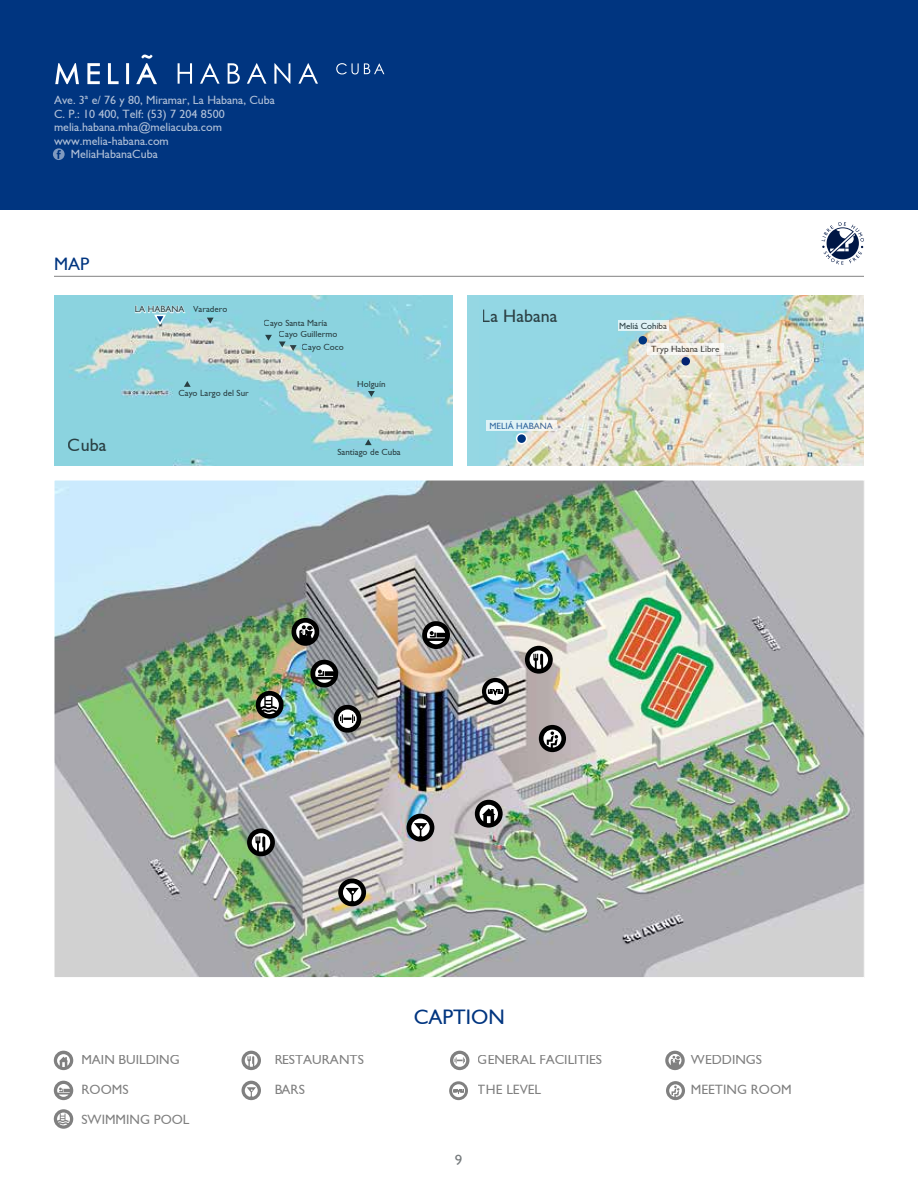
<style>
.page{position:relative;width:918px;height:1188px;background:#fff}
.page>*{position:absolute;margin:0;border:0;box-sizing:border-box;transform-origin:0 0}
.t1{font:21px "Gill Sans";color:#003580}
.t2{font:18px "Gill Sans";color:#000}
.t3{font:18px "Gill Sans";color:#003580}
.t4{font:15px "Gill Sans";color:#767b7d}
.t5{font:13.5px "Gill Sans";color:#000}
.t6{font:12px "Gill Sans";color:#fff}
.t7{font:9px/12.9px "Gill Sans";color:#000}
.t8{font:9px "Gill Sans";color:#003580}
</style>
<div class="page">
<div style="left:0;top:0;width:918px;height:210px;background:#003580"></div>
<svg style="left:178px;top:63px;width:14px;height:21px"></svg>
<svg style="left:200px;top:63px;width:20px;height:21px"></svg>
<svg style="left:228px;top:63px;width:12px;height:21px"></svg>
<svg style="left:247px;top:63px;width:19px;height:21px"></svg>
<svg style="left:274px;top:63px;width:16px;height:21px"></svg>
<svg style="left:298px;top:63px;width:20px;height:21px"></svg>
<svg style="left:55px;top:55px;width:102px;height:29px"></svg>
<svg style="left:336px;top:63px;width:48px;height:11px"></svg>
<svg style="left:53px;top:148px;width:12px;height:12px"></svg>
<hr style="left:54px;top:276px;width:810px;height:1px;background:#000">
<img style="left:56px;top:482px;width:807px;height:494px">
<div style="left:247px;top:828px;width:28px;height:28px;background:#000;border-radius:50%"></div>
<svg style="left:252px;top:833px;width:18px;height:19px"></svg>
<div style="left:525px;top:646px;width:28px;height:28px;background:#000;border-radius:50%"></div>
<svg style="left:530px;top:650px;width:18px;height:19px"></svg>
<div style="left:334px;top:705px;width:27px;height:28px;background:#000;border-radius:50%"></div>
<svg style="left:338px;top:710px;width:19px;height:18px"></svg>
<div style="left:407px;top:814px;width:27px;height:28px;background:#000;border-radius:50%"></div>
<svg style="left:411px;top:819px;width:19px;height:18px"></svg>
<div style="left:256px;top:691px;width:28px;height:28px;background:#000;border-radius:50%"></div>
<svg style="left:260px;top:696px;width:19px;height:18px"></svg>
<div style="left:310px;top:660px;width:28px;height:28px;background:#000;border-radius:50%"></div>
<svg style="left:315px;top:664px;width:18px;height:19px"></svg>
<div style="left:422px;top:621px;width:28px;height:28px;background:#000;border-radius:50%"></div>
<svg style="left:427px;top:626px;width:18px;height:18px"></svg>
<div style="left:475px;top:800px;width:28px;height:28px;background:#000;border-radius:50%"></div>
<svg style="left:480px;top:805px;width:18px;height:18px"></svg>
<div style="left:338px;top:878px;width:28px;height:28px;background:#000;border-radius:50%"></div>
<svg style="left:343px;top:883px;width:18px;height:18px"></svg>
<div style="left:482px;top:678px;width:27px;height:27px;background:#000;border-radius:50%"></div>
<svg style="left:486px;top:682px;width:19px;height:19px"></svg>
<svg style="left:488px;top:689px;width:15px;height:8px"></svg>
<div style="left:539px;top:725px;width:27px;height:27px;background:#000;border-radius:50%"></div>
<svg style="left:543px;top:730px;width:18px;height:18px"></svg>
<div style="left:291px;top:618px;width:28px;height:28px;background:#000;border-radius:50%"></div>
<svg style="left:296px;top:623px;width:19px;height:16px"></svg>
<img style="left:54px;top:296px;width:399px;height:170px">
<div style="left:468px;top:296px;width:395px;height:170px;background:#95d7e3"></div>
<img style="left:496px;top:296px;width:367px;height:170px">
<svg style="left:207px;top:318px;width:7px;height:6px"></svg>
<svg style="left:134px;top:304px;width:53px;height:23px"></svg>
<svg style="left:265px;top:335px;width:7px;height:6px"></svg>
<svg style="left:368px;top:391px;width:7px;height:6px"></svg>
<svg style="left:279px;top:341px;width:18px;height:10px"></svg>
<svg style="left:365px;top:439px;width:7px;height:6px"></svg>
<div style="left:681px;top:357px;width:9px;height:9px;background:#002270;border-radius:50%"></div>
<div style="left:517px;top:434px;width:10px;height:10px;background:#003580;border-radius:50%"></div>
<div style="left:516px;top:433px;width:11px;height:11px;border:2px solid #fff;border-radius:50%"></div>
<div style="left:639px;top:336px;width:8px;height:9px;background:#003580;border-radius:50%"></div>
<svg style="left:647px;top:344px;width:76px;height:11px"></svg>
<svg style="left:486px;top:420px;width:71px;height:11px"></svg>
<svg style="left:618px;top:321px;width:50px;height:10px"></svg>
<svg style="left:242px;top:1051px;width:19px;height:19px"></svg>
<svg style="left:245px;top:1054px;width:13px;height:13px"></svg>
<svg style="left:450px;top:1051px;width:19px;height:19px"></svg>
<svg style="left:453px;top:1054px;width:13px;height:13px"></svg>
<svg style="left:242px;top:1081px;width:19px;height:19px"></svg>
<svg style="left:245px;top:1084px;width:13px;height:13px"></svg>
<svg style="left:54px;top:1109px;width:19px;height:20px"></svg>
<svg style="left:57px;top:1113px;width:13px;height:12px"></svg>
<svg style="left:54px;top:1081px;width:19px;height:19px"></svg>
<svg style="left:57px;top:1084px;width:13px;height:13px"></svg>
<svg style="left:665px;top:1051px;width:20px;height:19px"></svg>
<svg style="left:669px;top:1054px;width:12px;height:11px"></svg>
<svg style="left:54px;top:1051px;width:19px;height:19px"></svg>
<svg style="left:57px;top:1054px;width:13px;height:13px"></svg>
<svg style="left:449px;top:1081px;width:19px;height:19px"></svg>
<div style="left:452px;top:1084px;width:13px;height:13px;background:#fff;border-radius:50%"></div>
<svg style="left:453px;top:1089px;width:11px;height:6px"></svg>
<svg style="left:666px;top:1081px;width:19px;height:19px"></svg>
<svg style="left:669px;top:1084px;width:13px;height:13px"></svg>
<svg style="left:184px;top:381px;width:7px;height:6px"></svg>
<svg style="left:821px;top:222px;width:43px;height:43px"></svg>
<p class="t6" style="left:54px;top:93px;width:223px">Ave. 3ª e/ 76 y 80, Miramar, La Habana, Cuba</p>
<p class="t6" style="left:54px;top:107px;width:172px">C. P.: 10 400, Telf: (53) 7 204 8500</p>
<p class="t6" style="left:54px;top:120px;width:170px">melia.habana.mha@meliacuba.com</p>
<p class="t6" style="left:54px;top:134px;width:116px">www.melia-habana.com</p>
<p class="t6" style="left:71px;top:147px;width:89px">MeliaHabanaCuba</p>
<h2 class="t3" style="left:54px;top:254px;width:37px">MAP</h2>
<h2 class="t2" style="left:68px;top:435px;width:40px">Cuba</h2>
<p class="t7" style="left:135px;top:303px;width:94px">LA HABANA Varadero</p>
<p class="t7" style="left:178px;top:386px;width:72px">Cayo Largo del Sur</p>
<p class="t7" style="left:264px;top:317px;width:65px">Cayo Santa María</p>
<p class="t7" style="left:302px;top:328px;width:43px;text-indent:-23px">Cayo Guillermo<br>Cayo Coco</p>
<p class="t7" style="left:357px;top:378px;width:30px">Holguín</p>
<p class="t7" style="left:338px;top:446px;width:65px">Santiago de Cuba</p>
<h2 class="t2" style="left:482px;top:305px;width:77px">La Habana</h2>
<p class="t8" style="left:489px;top:420px;width:65px">MELIÁ HABANA</p>
<p class="t7" style="left:619px;top:319px;width:49px">Meliá Cohiba</p>
<p class="t7" style="left:651px;top:342px;width:70px">Tryp Habana Libre</p>
<p class="t5" style="left:81px;top:1052px;width:100px">MAIN BUILDING</p>
<p class="t5" style="left:81px;top:1082px;width:49px">ROOMS</p>
<p class="t5" style="left:81px;top:1112px;width:110px">SWIMMING POOL</p>
<p class="t5" style="left:274px;top:1052px;width:91px">RESTAURANTS</p>
<p class="t5" style="left:274px;top:1082px;width:32px">BARS</p>
<h1 class="t1" style="left:414px;top:1005px;width:93px">CAPTION</h1>
<p class="t5" style="left:478px;top:1052px;width:126px">GENERAL FACILITIES</p>
<p class="t5" style="left:478px;top:1082px;width:65px">THE LEVEL</p>
<p class="t4" style="left:455px;top:1151px;width:9px">9</p>
<p class="t5" style="left:691px;top:1052px;width:73px">WEDDINGS</p>
<p class="t5" style="left:691px;top:1082px;width:102px">MEETING ROOM</p>
</div>
